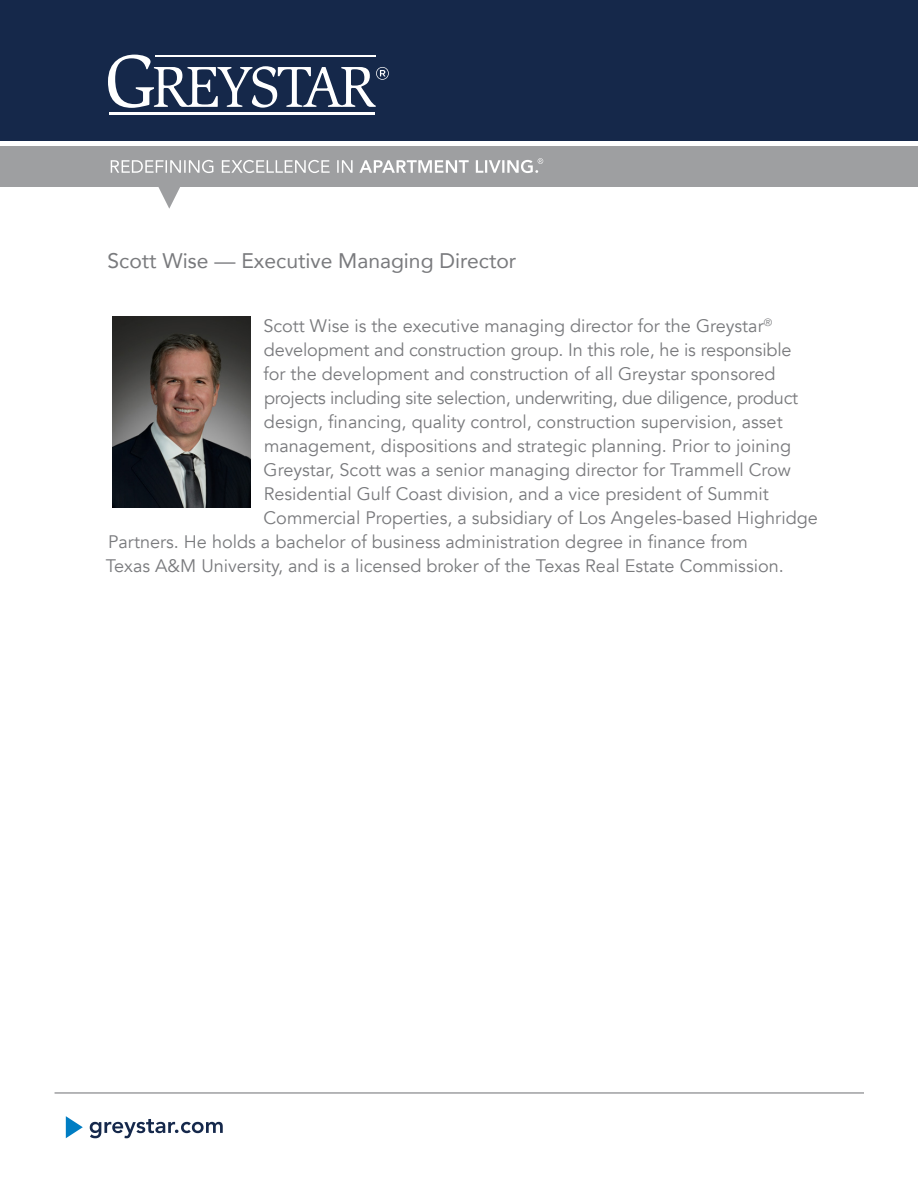
<style>
.page{position:relative;width:918px;height:1188px;background:#fff}
.page>*{position:absolute;margin:0;border:0;box-sizing:border-box;transform-origin:0 0}
.t1{font:21.15px "Avenir";color:#797a7d}
.t2{font:18.15px "Avenir";color:#797a7d}
.t3{font:18.15px "Avenir";letter-spacing:-.02em;color:#797a7d}
</style>
<div class="page">
<div style="left:0;top:0;width:918px;height:141px;background:#15284a"></div>
<svg style="left:108px;top:55px;width:281px;height:53px"></svg>
<hr style="left:110px;top:113px;width:265px;height:2px;background:#fff">
<hr style="left:155px;top:55px;width:220px;height:2px;background:#fff">
<div style="left:0;top:146px;width:918px;height:41px;background:#9e9fa1"></div>
<svg style="left:111px;top:158px;width:432px;height:51px"></svg>
<svg style="left:66px;top:1116px;width:17px;height:22px"></svg>
<svg style="left:90px;top:1119px;width:133px;height:19px"></svg>
<hr style="left:55px;top:1092px;width:809px;height:2px;background:#9e9fa1">
<img style="left:113px;top:317px;width:137px;height:191px">
<p class="t1" style="left:107px;top:244px;width:410px">Scott Wise — Executive Managing Director</p>
<p class="t2" style="left:263px;top:315px;width:510px">Scott Wise is the executive managing director for the Greystar<sup>®</sup></p>
<p class="t2" style="left:264px;top:339px;width:529px">development and construction group. In this role, he is responsible</p>
<p class="t2" style="left:264px;top:363px;width:514px">for the development and construction of all Greystar sponsored</p>
<p class="t3" style="left:264px;top:387px;width:535px">projects including site selection, underwriting, due diligence, product</p>
<p class="t2" style="left:264px;top:411px;width:520px">design, financing, quality control, construction supervision, asset</p>
<p class="t2" style="left:264px;top:435px;width:529px">management, dispositions and strategic planning. Prior to joining</p>
<p class="t2" style="left:264px;top:459px;width:529px">Greystar, Scott was a senior managing director for Trammell Crow</p>
<p class="t2" style="left:264px;top:483px;width:507px">Residential Gulf Coast division, and a vice president of Summit</p>
<p class="t2" style="left:264px;top:507px;width:556px">Commercial Properties, a subsidiary of Los Angeles-based Highridge</p>
<p class="t2" style="left:108px;top:531px;width:641px">Partners. He holds a bachelor of business administration degree in finance from</p>
<p class="t2" style="left:106px;top:555px;width:679px">Texas A&amp;M University, and is a licensed broker of the Texas Real Estate Commission.</p>
</div>
